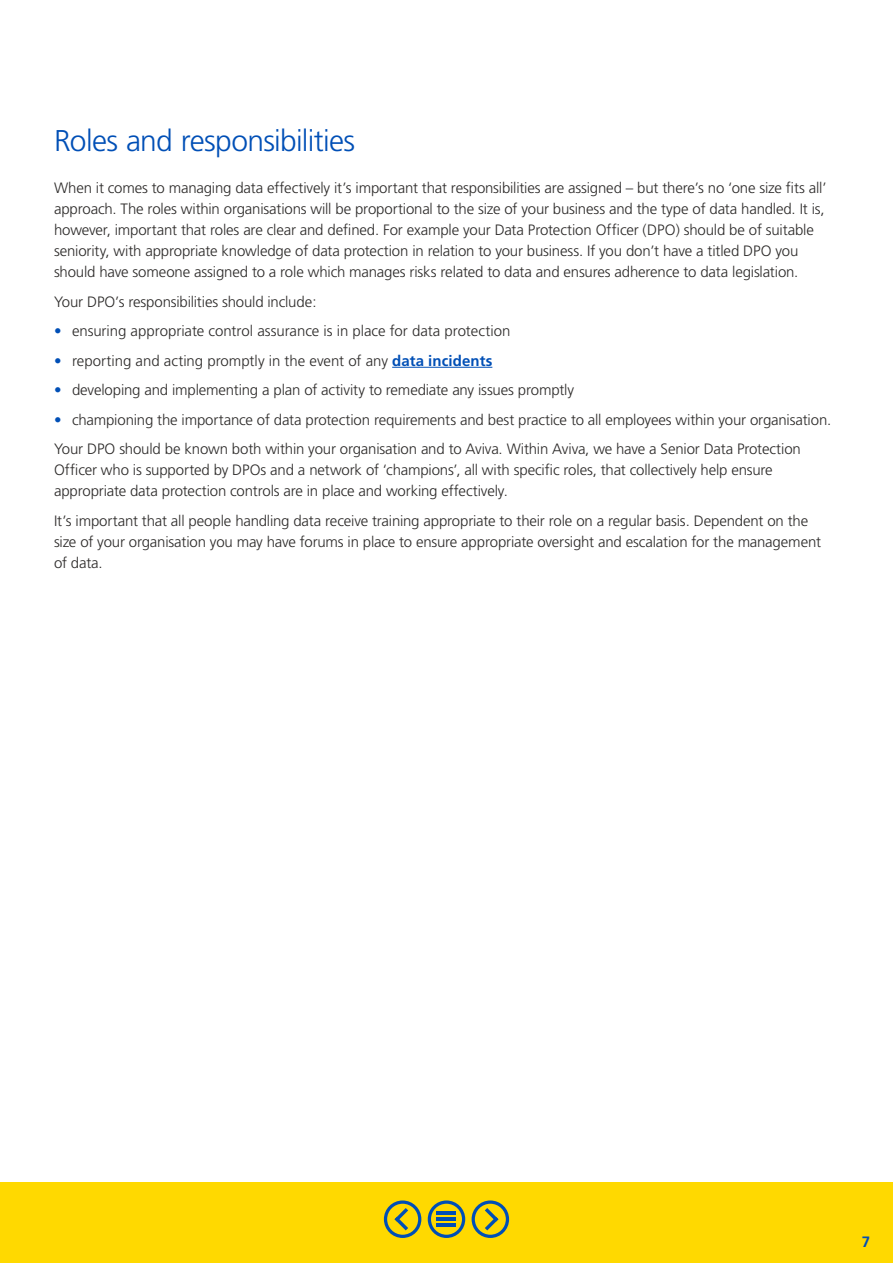
<style>
.page{position:relative;width:893px;height:1263px;background:#fff}
.page>*{position:absolute;margin:0;border:0;box-sizing:border-box;transform-origin:0 0}
.t1{font:300 30px "Frutiger";letter-spacing:-.025em;color:#004fb6}
.t2{font:300 15px/21px "Frutiger";letter-spacing:-.01em;color:#2c2a29}
.t3{font:700 15px "Frutiger";color:#004fb6}
.s1{color:#004fb6}
.s2{font-weight:700;color:#004fb6}
</style>
<div class="page">
<div style="left:0;top:1182px;width:893px;height:81px;background:#ffd900"></div>
<div style="left:472px;top:1200px;width:37px;height:38px;border:3px solid #004fb6;border-radius:50%"></div>
<svg style="left:485px;top:1208px;width:13px;height:22px"></svg>
<div style="left:384px;top:1200px;width:37px;height:38px;border:3px solid #004fb6;border-radius:50%"></div>
<svg style="left:395px;top:1208px;width:13px;height:22px"></svg>
<div style="left:428px;top:1200px;width:37px;height:38px;border:3px solid #004fb6;border-radius:50%"></div>
<hr style="left:437px;top:1211px;width:19px;height:4px;background:#004fb6">
<hr style="left:437px;top:1217px;width:19px;height:4px;background:#004fb6">
<hr style="left:437px;top:1223px;width:19px;height:4px;background:#004fb6">
<hr style="left:392px;top:367px;width:100px;height:1px;background:#004fb6">
<h1 class="t1" style="left:54px;top:124px;width:303px">Roles and responsibilities</h1>
<p class="t2" style="left:54px;top:178px;width:774px">When it comes to managing data effectively it’s important that responsibilities are assigned – but there’s no ‘one size fits all’ approach. The roles within organisations will be proportional to the size of your business and the type of data handled. It is, however, important that roles are clear and defined. For example your Data Protection Officer (DPO) should be of suitable seniority, with appropriate knowledge of data protection in relation to your business. If you don’t have a titled DPO you should have someone assigned to a role which manages risks related to data and ensures adherence to data legislation.</p>
<p class="t2" style="left:54px;top:291px;width:264px">Your DPO’s responsibilities should include:</p>
<p class="t2" style="left:54px;top:321px;width:458px"><span class="s1">•</span> ensuring appropriate control assurance is in place for data protection</p>
<p class="t2" style="left:54px;top:350px;width:440px"><span class="s1">•</span> reporting and acting promptly in the event of any <span class="s2">data incidents</span></p>
<p class="t2" style="left:54px;top:380px;width:522px"><span class="s1">•</span> developing and implementing a plan of activity to remediate any issues promptly</p>
<p class="t2" style="left:54px;top:405px;width:779px;line-height:29.5px"><span class="s1">•</span> championing the importance of data protection requirements and best practice to all employees within your organisation.<br>Your DPO should be known both within your organisation and to Aviva. Within Aviva, we have a Senior Data Protection</p>
<p class="t2" style="left:54px;top:460px;width:720px">Officer who is supported by DPOs and a network of ‘champions’, all with specific roles, that collectively help ensure appropriate data protection controls are in place and working effectively.</p>
<p class="t2" style="left:54px;top:510px;width:768px">It’s important that all people handling data receive training appropriate to their role on a regular basis. Dependent on the size of your organisation you may have forums in place to ensure appropriate oversight and escalation for the management of data.</p>
<p class="t3" style="left:862px;top:1233px;width:10px">7</p>
</div>
